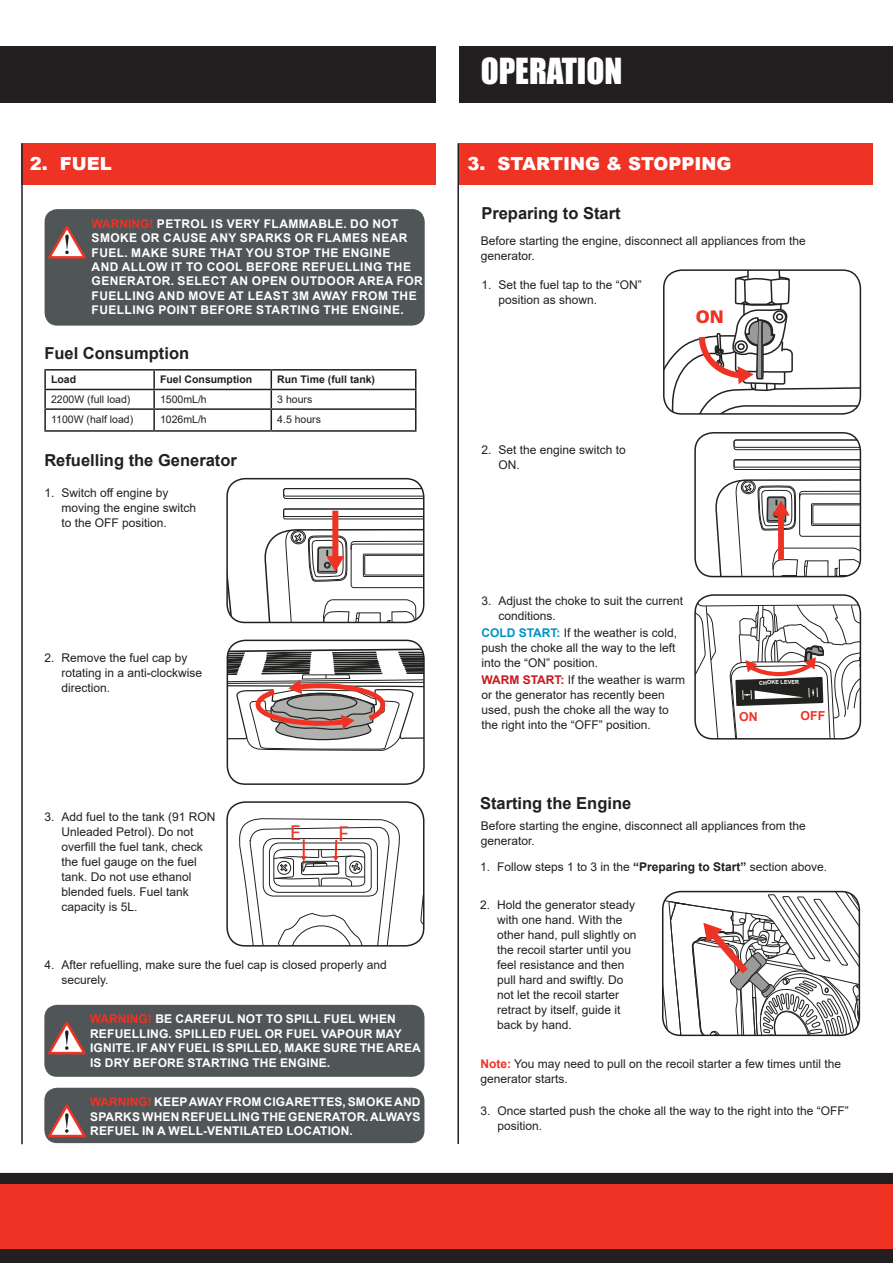
<style>
.page{position:relative;width:893px;height:1263px;background:#fff}
.page>*{position:absolute;margin:0;border:0;box-sizing:border-box;transform-origin:0 0}
.t1{font:33px "Impact";color:#fff}
.t2{font:21.75px "Myriad Pro";color:#ee3224}
.t3{font:900 18px "Arial";color:#fff}
.t4{font:900 18px "Frutiger LT Std";color:#ee3224}
.t5{font:700 16.5px "Arial";color:#231f20}
.t6{font:700 12.3px "Arial";color:#ee3224}
.t7{font:12px/15px "Arial";color:#231f20}
.t8{font:700 12px/14.4px "Arial";letter-spacing:.035em;color:#fff;text-align:justify}
.t9{font:700 12px/14.4px "Arial";letter-spacing:.015em;color:#fff}
.t10{font:10.5px "Arial";color:#231f20}
.t11{font:700 10.5px "Arial";color:#231f20}
.t12{font:700 5.55px "Arial";color:#fff}
.s1{color:#ee3224}
.s2{font-weight:700;color:#0092c8}
.s3{font-weight:700;color:#cc171e}
.s4{font-weight:700}
.s5{font-weight:700;color:#ee3224}
</style>
<div class="page">
<svg style="left:0;top:1087px;width:893px;height:176px"></svg>
<div style="left:0;top:1184px;width:893px;height:64px;background:#ee3224"></div>
<div style="left:0;top:46px;width:436px;height:57px;background:#231f20"></div>
<div style="left:459px;top:46px;width:434px;height:57px;background:#231f20"></div>
<div style="left:21px;top:143px;width:415px;height:41px;background:#ee3224"></div>
<div style="left:459px;top:143px;width:413px;height:41px;background:#ee3224"></div>
<hr style="left:457px;top:143px;width:2px;height:1001px;background:#231f20">
<hr style="left:21px;top:144px;width:2px;height:1000px;background:#231f20">
<svg style="left:664px;top:270px;width:196px;height:144px"></svg>
<div style="left:663px;top:269px;width:198px;height:146px;border:2px solid #231f20;border-radius:18px"></div>
<svg style="left:695px;top:433px;width:165px;height:144px"></svg>
<div style="left:694px;top:432px;width:167px;height:145px;border:2px solid #231f20;border-radius:18px"></div>
<svg style="left:227px;top:479px;width:197px;height:143px"></svg>
<div style="left:226px;top:478px;width:198px;height:145px;border:2px solid #231f20;border-radius:18px"></div>
<svg style="left:227px;top:640px;width:197px;height:144px"></svg>
<div style="left:227px;top:640px;width:198px;height:145px;border:2px solid #231f20;border-radius:18px"></div>
<svg style="left:227px;top:802px;width:197px;height:144px"></svg>
<div style="left:226px;top:801px;width:198px;height:145px;border:2px solid #231f20;border-radius:18px"></div>
<div style="left:44px;top:1005px;width:380px;height:72px;background:#505558;border-radius:13px"></div>
<svg style="left:48px;top:1021px;width:38px;height:33px"></svg>
<div style="left:44px;top:1088px;width:380px;height:55px;background:#505558;border-radius:13px"></div>
<svg style="left:48px;top:1104px;width:38px;height:33px"></svg>
<svg style="left:695px;top:595px;width:166px;height:144px"></svg>
<div style="left:694px;top:594px;width:167px;height:145px;border:2px solid #231f20;border-radius:18px"></div>
<svg style="left:663px;top:891px;width:197px;height:145px"></svg>
<div style="left:662px;top:891px;width:198px;height:145px;border:2px solid #231f20;border-radius:18px"></div>
<div style="left:45px;top:209px;width:380px;height:117px;background:#505558;border-radius:13px"></div>
<svg style="left:48px;top:226px;width:38px;height:33px"></svg>
<hr style="left:44px;top:369px;width:110px;height:2px;background:#231f20">
<hr style="left:154px;top:369px;width:117px;height:2px;background:#231f20">
<hr style="left:271px;top:369px;width:145px;height:2px;background:#231f20">
<hr style="left:44px;top:389px;width:110px;height:1px;background:#231f20">
<svg style="left:44px;top:371px;width:2px;height:37px"></svg>
<hr style="left:154px;top:389px;width:117px;height:1px;background:#231f20">
<svg style="left:153px;top:371px;width:2px;height:37px"></svg>
<hr style="left:271px;top:389px;width:145px;height:1px;background:#231f20">
<hr style="left:44px;top:408px;width:110px;height:2px;background:#231f20">
<hr style="left:44px;top:410px;width:2px;height:20px;background:#231f20">
<hr style="left:154px;top:408px;width:117px;height:2px;background:#231f20">
<hr style="left:153px;top:410px;width:2px;height:20px;background:#231f20">
<hr style="left:271px;top:408px;width:145px;height:2px;background:#231f20">
<svg style="left:271px;top:371px;width:1px;height:59px"></svg>
<svg style="left:415px;top:371px;width:1px;height:59px"></svg>
<hr style="left:44px;top:430px;width:110px;height:2px;background:#231f20">
<hr style="left:154px;top:430px;width:117px;height:2px;background:#231f20">
<hr style="left:271px;top:430px;width:145px;height:2px;background:#231f20">
<h1 class="t1" style="left:481px;top:45px;width:143px">OPERATION</h1>
<h3 class="t3" style="left:30px;top:151px;width:83px">2. FUEL</h3>
<h3 class="t3" style="left:467px;top:151px;width:265px">3. STARTING &amp; STOPPING</h3>
<p class="t8" style="left:91px;top:216px;width:333px;text-align:left"><span class="s1">WARNING!</span> PETROL IS VERY FLAMMABLE. DO NOT SMOKE OR CAUSE ANY SPARKS OR FLAMES NEAR FUEL. MAKE SURE THAT YOU STOP THE ENGINE<br>AND ALLOW IT TO COOL BEFORE REFUELLING THE GENERATOR. SELECT AN OPEN OUTDOOR AREA FOR FUELLING AND MOVE AT LEAST 3M AWAY FROM THE FUELLING POINT BEFORE STARTING THE ENGINE.</p>
<h3 class="t5" style="left:44px;top:341px;width:146px">Fuel Consumption</h3>
<p class="t11" style="left:51px;top:372px;width:27px">Load</p>
<p class="t11" style="left:160px;top:372px;width:94px">Fuel Consumption</p>
<p class="t11" style="left:277px;top:372px;width:99px">Run Time (full tank)</p>
<p class="t10" style="left:51px;top:392px;width:81px">2200W (full load)</p>
<p class="t10" style="left:160px;top:392px;width:48px">1500mL/h</p>
<p class="t10" style="left:277px;top:392px;width:37px">3 hours</p>
<p class="t10" style="left:51px;top:412px;width:84px">1100W (half load)</p>
<p class="t10" style="left:160px;top:412px;width:48px">1026mL/h</p>
<p class="t10" style="left:277px;top:412px;width:45px">4.5 hours</p>
<h3 class="t5" style="left:44px;top:449px;width:194px">Refuelling the Generator</h3>
<p class="t7" style="left:61px;top:485px;width:136px;text-indent:-17px">1. Switch off engine by moving the engine switch to the OFF position.</p>
<p class="t7" style="left:61px;top:651px;width:142px;text-indent:-17px">2. Remove the fuel cap by rotating in a anti-clockwise direction.</p>
<p class="t7" style="left:61px;top:809px;width:156px;text-indent:-17px">3. Add fuel to the tank (91 RON<br>Unleaded Petrol). Do not overfill the fuel tank, check the fuel gauge on the fuel tank. Do not use ethanol blended fuels. Fuel tank capacity is 5L.</p>
<h2 class="t2" style="left:290px;top:820px;width:12px">E</h2>
<h2 class="t2" style="left:339px;top:820px;width:12px">F</h2>
<p class="t7" style="left:61px;top:957px;width:327px;text-indent:-17px">4. After refuelling, make sure the fuel cap is closed properly and securely.</p>
<p class="t9" style="left:90px;top:1012px;width:332px"><span class="s1">WARNING!</span> BE CAREFUL NOT TO SPILL FUEL WHEN REFUELLING. SPILLED FUEL OR FUEL VAPOUR MAY IGNITE. IF ANY FUEL IS SPILLED, MAKE SURE THE AREA IS DRY BEFORE STARTING THE ENGINE.</p>
<p class="t8" style="left:90px;top:1095px;width:332px"><span class="s1">WARNING!</span> KEEP AWAY FROM CIGARETTES, SMOKE AND SPARKS WHEN REFUELLING THE GENERATOR. ALWAYS REFUEL IN A WELL-VENTILATED LOCATION.</p>
<h3 class="t5" style="left:481px;top:202px;width:141px">Preparing to Start</h3>
<p class="t7" style="left:481px;top:233px;width:326px">Before starting the engine, disconnect all appliances from the generator.</p>
<p class="t7" style="left:498px;top:277px;width:145px;text-indent:-17px">1. Set the fuel tap to the “ON” position as shown.</p>
<p class="t7" style="left:498px;top:442px;width:129px;text-indent:-17px">2. Set the engine switch to<br>ON.</p>
<h3 class="t4" style="left:696px;top:305px;width:30px">ON</h3>
<p class="t7" style="left:498px;top:593px;width:186px;text-indent:-17px">3. Adjust the choke to suit the current conditions.</p>
<p class="t7" style="left:481px;top:625px;width:197px"><span class="s2">COLD START:</span> If the weather is cold, push the choke all the way to the left into the “ON” position.</p>
<p class="t7" style="left:481px;top:673px;width:205px"><span class="s3">WARM START:</span> If the weather is warm or the generator has recently been used, push the choke all the way to the right into the “OFF” position.</p>
<p class="t12" style="left:759px;top:679px;width:41px;rotate:-2deg">CHOKE LEVER</p>
<p class="t6" style="left:739px;top:708px;width:20px">ON</p>
<p class="t6" style="left:800px;top:707px;width:26px">OFF</p>
<h3 class="t5" style="left:480px;top:792px;width:153px">Starting the Engine</h3>
<p class="t7" style="left:481px;top:818px;width:326px">Before starting the engine, disconnect all appliances from the generator.</p>
<p class="t7" style="left:480px;top:859px;width:349px">1. Follow steps 1 to 3 in the <span class="s4">“Preparing to Start”</span> section above.</p>
<p class="t7" style="left:497px;top:897px;width:141px;text-indent:-17px">2. Hold the generator steady with one hand. With the other hand, pull slightly on the recoil starter until you feel resistance and then pull hard and swiftly. Do not let the recoil starter retract by itself, guide it back by hand.</p>
<p class="t7" style="left:480px;top:1056px;width:362px"><span class="s5">Note:</span> You may need to pull on the recoil starter a few times until the generator starts.</p>
<p class="t7" style="left:497px;top:1103px;width:353px;text-indent:-17px">3. Once started push the choke all the way to the right into the “OFF” position.</p>
</div>
